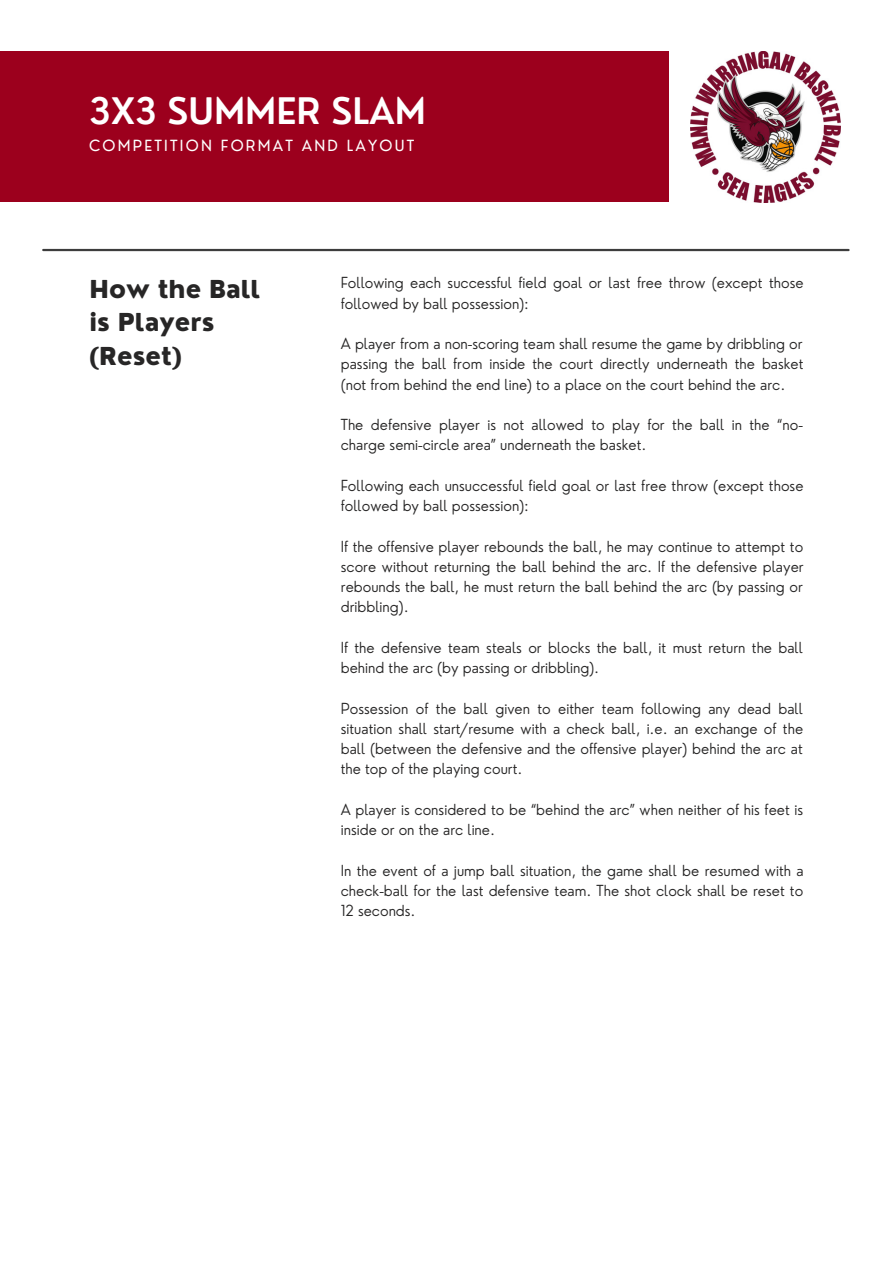
<style>
.page{position:relative;width:893px;height:1264px;background:#fff}
.page>*{position:absolute;margin:0;border:0;box-sizing:border-box;transform-origin:0 0}
.t1{font:600 35.7px "Nourd";color:#fff}
.t2{font:800 24.15px/33.8px "Nourd";color:#272626}
.t3{font:15px "Nourd";letter-spacing:.15em;color:#fff}
.t4{font:300 14.85px/20.2px "Nourd";color:#272626}
</style>
<div class="page">
<div style="left:0;top:51px;width:668px;height:151px;background:#9c001d"></div>
<hr style="left:43px;top:249px;width:805px;height:2px;background:#3d3d3d">
<img style="left:690px;top:51px;width:150px;height:151px">
<h1 class="t1" style="left:89px;top:88px;width:338px">3X3 SUMMER SLAM</h1>
<p class="t3" style="left:89px;top:136px;width:326px">COMPETITION FORMAT AND LAYOUT</p>
<h2 class="t2" style="left:90px;top:272px;width:172px">How the Ball is Players (Reset)</h2>
<p class="t4" style="left:341px;top:273px;width:464px">Following each successful field goal or last free throw (except those followed by ball possession):</p>
<p class="t4" style="left:341px;top:333px;width:464px;text-align:justify">A player from a non-scoring team shall resume the game by dribbling or passing the ball from inside the court directly underneath the basket (not from behind the end line) to a place on the court behind the arc.</p>
<p class="t4" style="left:341px;top:414px;width:463px">The defensive player is not allowed to play for the ball in the “no&shy;charge semi-circle area” underneath the basket.</p>
<p class="t4" style="left:341px;top:475px;width:464px">Following each unsuccessful field goal or last free throw (except those followed by ball possession):</p>
<p class="t4" style="left:341px;top:536px;width:464px;text-align:justify">If the offensive player rebounds the ball, he may continue to attempt to score without returning the ball behind the arc. If the defensive player rebounds the ball, he must return the ball behind the arc (by passing or dribbling).</p>
<p class="t4" style="left:341px;top:637px;width:463px">If the defensive team steals or blocks the ball, it must return the ball behind the arc (by passing or dribbling).</p>
<p class="t4" style="left:341px;top:698px;width:464px;text-align:justify">Possession of the ball given to either team following any dead ball situation shall start/resume with a check ball, i.e. an exchange of the ball (between the defensive and the offensive player) behind the arc at the top of the playing court.</p>
<p class="t4" style="left:341px;top:799px;width:464px">A player is considered to be “behind the arc” when neither of his feet is inside or on the arc line.</p>
<p class="t4" style="left:341px;top:859px;width:464px;text-align:justify">In the event of a jump ball situation, the game shall be resumed with a check-ball for the last defensive team. The shot clock shall be reset to 12 seconds.</p>
</div>
